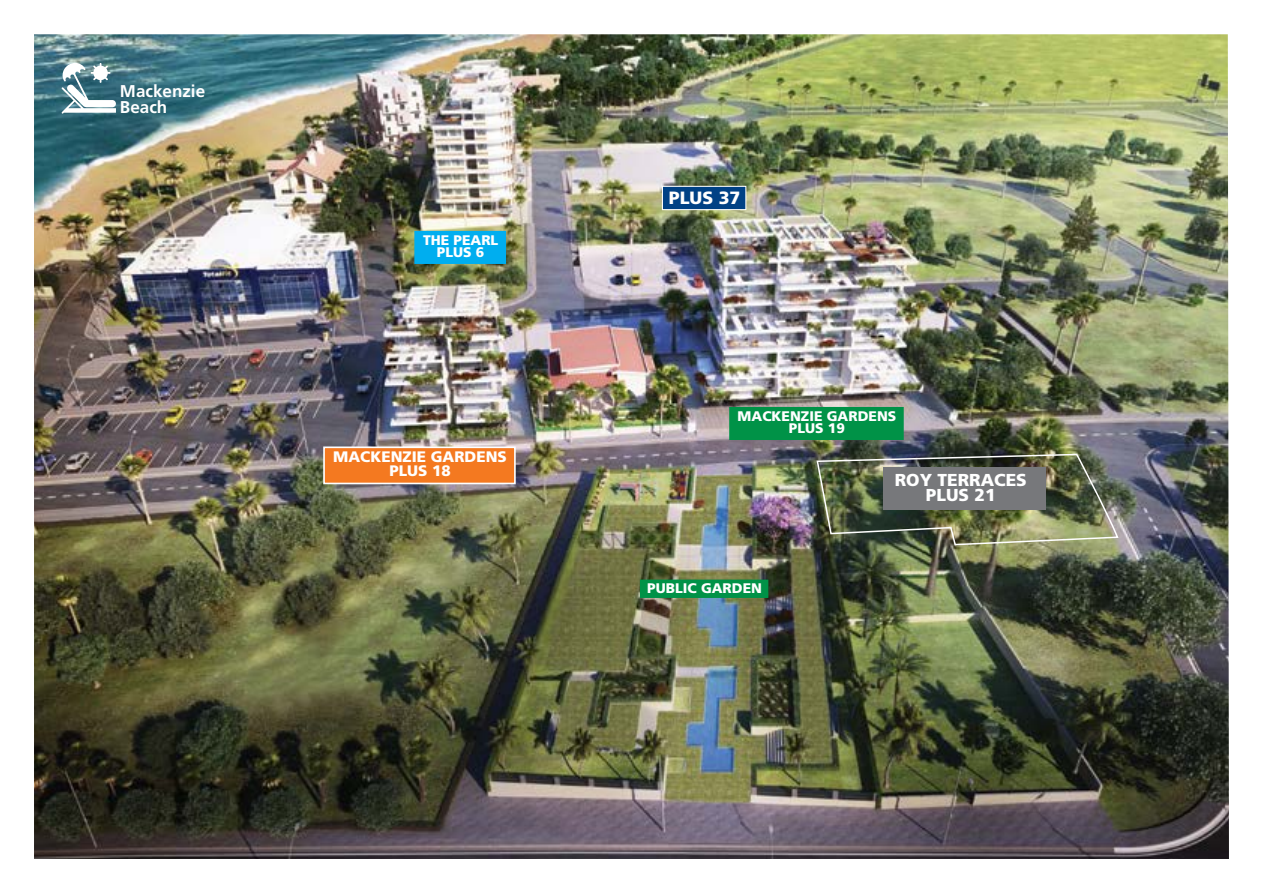
<style>
.page{position:relative;width:1263px;height:893px;background:#fff}
.page>*{position:absolute;margin:0;border:0;box-sizing:border-box;transform-origin:0 0}
.t1{font:900 17.7px "Frutiger LT Std";color:#fff}
.t2{font:900 17.25px/15.3px "Frutiger LT Std";color:#fff;text-align:center}
.t3{font:700 17.1px/15.6px "Frutiger LT Std";color:#fff}
.t4{font:900 15.15px/14px "Frutiger LT Std";color:#fff;text-align:center}
.t5{font:900 13.95px/12.8px "Frutiger LT Std";color:#fff;text-align:center}
</style>
<div class="page">
<img style="left:34px;top:34px;width:1195px;height:825px">
<svg style="left:61px;top:63px;width:55px;height:51px"></svg>
<div style="left:729px;top:407px;width:175px;height:33px;background:#009247"></div>
<div style="left:640px;top:580px;width:128px;height:18px;background:#009247"></div>
<svg style="left:322px;top:446px;width:194px;height:39px;background:#f08639"></svg>
<div style="left:414px;top:231px;width:92px;height:33px;background:#00aeef"></div>
<svg style="left:661px;top:185px;width:86px;height:26px;background:#255b8e"></svg>
<img style="left:816px;top:454px;width:304px;height:92px">
<p class="t3" style="left:120px;top:84px;width:87px">Mackenzie<br>Beach</p>
<p class="t5" style="left:423px;top:233px;width:77px">THE PEARL<br>PLUS 6</p>
<p class="t4" style="left:333px;top:450px;width:175px">MACKENZIE GARDENS<br>PLUS 18</p>
<p class="t1" style="left:669px;top:187px;width:73px">PLUS 37</p>
<p class="t5" style="left:738px;top:409px;width:160px">MACKENZIE GARDENS<br>PLUS 19</p>
<p class="t5" style="left:647px;top:582px;width:116px">PUBLIC GARDEN</p>
<p class="t2" style="left:895px;top:472px;width:134px">ROY TERRACES<br>PLUS 21</p>
</div>
